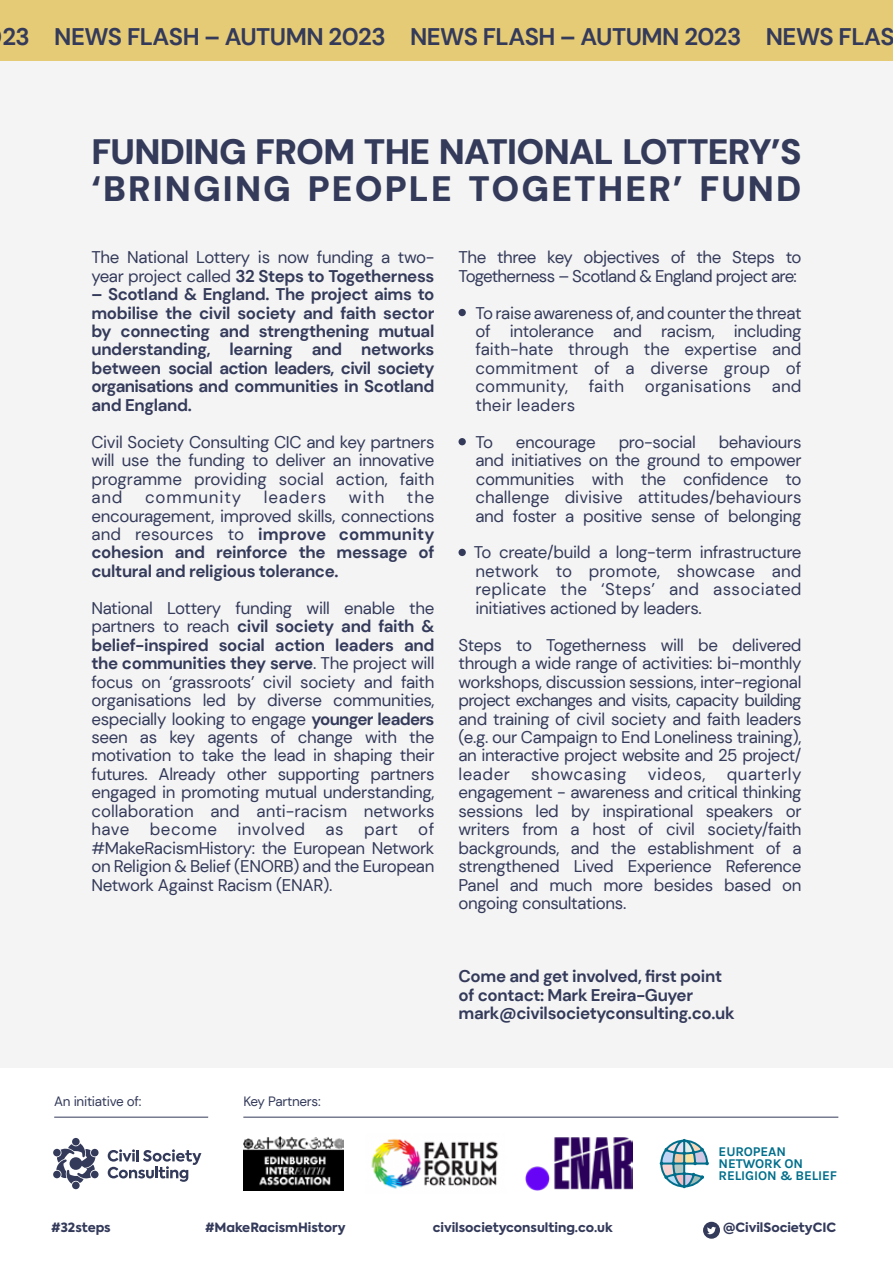
<style>
.page{position:relative;width:893px;height:1263px;background:#fff}
.page>*{position:absolute;margin:0;border:0;box-sizing:border-box;transform-origin:0 0}
.t1{font:900 35.4px/36.9px "DM Sans 18 pt";letter-spacing:-.02em;color:#343a5a}
.t2{font:700 24px "DM Sans";letter-spacing:-.02em;color:#343a5a}
.t3{font:16.95px/18.5px "DM Sans";letter-spacing:-.02em;color:#343a5a;text-align:justify}
.t4{font:700 16.95px/18.5px "DM Sans";letter-spacing:-.02em;color:#343a5a;text-align:justify}
.t5{font:16.95px/18.5px "DM Sans";letter-spacing:-.04em;color:#343a5a}
.t6{font:16.95px "DM Sans";letter-spacing:.05em;color:#343a5a}
.t7{font:16.95px "DM Sans";letter-spacing:.03em;color:#343a5a}
.t8{font:13.5px "DM Sans";letter-spacing:-.02em;color:#343a5a}
.t9{font:700 13.35px/12.1px "Karla";letter-spacing:-.01em;color:#006e8b}
.t10{font:800 12.75px "Axiforma";color:#343a5a}
.s1{font-weight:700}
.s2{font-weight:400}
</style>
<div class="page">
<div style="left:0;top:0;width:893px;height:1067px;background:#f4f4f4"></div>
<svg style="left:660px;top:1139px;width:49px;height:49px"></svg>
<svg style="left:108px;top:1149px;width:93px;height:33px"></svg>
<svg style="left:53px;top:1138px;width:46px;height:51px"></svg>
<img style="left:243px;top:1136px;width:101px;height:54px">
<img style="left:371px;top:1138px;width:128px;height:51px">
<img style="left:525px;top:1137px;width:107px;height:53px">
<svg style="left:703px;top:1222px;width:17px;height:17px"></svg>
<hr style="left:243px;top:1117px;width:595px;height:1px;background:#343a5a">
<hr style="left:54px;top:1117px;width:154px;height:1px;background:#343a5a">
<div style="left:0;top:0;width:893px;height:61px;background:#e6cb76"></div>
<div style="left:458px;top:309px;width:8px;height:7px;background:#343a5a;border-radius:50%"></div>
<div style="left:458px;top:438px;width:8px;height:7px;background:#343a5a;border-radius:50%"></div>
<div style="left:458px;top:549px;width:8px;height:7px;background:#343a5a;border-radius:50%"></div>
<h2 class="t2" style="left:2px;top:22px;width:894px">23 NEWS FLASH – AUTUMN 2023 NEWS FLASH – AUTUMN 2023 NEWS FLAS</h2>
<h1 class="t1" style="left:91px;top:133px;width:712px">FUNDING FROM THE NATIONAL LOTTERY’S ‘BRINGING PEOPLE TOGETHER’ FUND</h1>
<p class="t3" style="left:91px;top:248px;width:345px">The National Lottery is now funding a two&shy;year project called <span class="s1">32 Steps to Togetherness</span></p>
<p class="t4" style="left:91px;top:285px;width:345px">– Scotland &amp; England. The project aims to mobilise the civil society and faith sector by connecting and strengthening mutual understanding, learning and networks between social action leaders, civil society organisations and communities in Scotland and England.</p>
<p class="t3" style="left:91px;top:432px;width:345px">Civil Society Consulting CIC and key partners will use the funding to deliver an innovative programme providing social action, faith and</p>
<p class="t4" style="left:91px;top:488px;width:345px;text-indent:315px"><span class="s2">the encouragement, improved skills, connections and resources to</span> improve community cohesion and reinforce the message of cultural and religious tolerance.</p>
<p class="t3" style="left:91px;top:599px;width:345px">National Lottery funding will enable the partners to reach <span class="s1">civil society and faith &amp; belief-inspired social action leaders and the communities they serve</span>. The project will focus on ‘grassroots’ civil society and faith organisations led by diverse communities, especially looking to engage <span class="s1">younger leaders </span>seen as key agents of change with the motivation to take the lead in shaping their futures. Already other supporting partners engaged in promoting mutual understanding, collaboration and anti-racism networks have become involved as part of #MakeRacismHistory: the European Network on Religion &amp; Belief (ENORB) and the European Network Against Racism (ENAR).</p>
<p class="t6" style="left:145px;top:487px;width:98px">community</p>
<p class="t6" style="left:264px;top:487px;width:64px">leaders</p>
<p class="t3" style="left:349px;top:488px;width:37px">with</p>
<p class="t5" style="left:458px;top:248px;width:345px">The three key objectives of the Steps to<br>Togetherness – Scotland &amp; England project are:</p>
<p class="t3" style="left:475px;top:303px;width:328px">To raise awareness of, and counter the threat of intolerance and racism, including faith-hate through the expertise and commitment of a diverse group of community, faith organisations and their leaders</p>
<p class="t3" style="left:475px;top:432px;width:19px">To</p>
<p class="t3" style="left:516px;top:432px;width:81px">encourage</p>
<p class="t3" style="left:619px;top:432px;width:79px">pro-social</p>
<p class="t3" style="left:475px;top:432px;width:328px;text-indent:243px">behaviours and initiatives on the ground to empower communities with the confidence to challenge divisive attitudes/behaviours and foster a positive sense of belonging</p>
<p class="t3" style="left:474px;top:543px;width:329px">To create/build a long-term infrastructure network to promote, showcase and replicate the ‘Steps’ and associated initiatives actioned by leaders.</p>
<p class="t3" style="left:458px;top:635px;width:345px">Steps to Togetherness will be delivered through a wide range of activities: bi-monthly workshops, discussion sessions, inter-regional project exchanges and visits, capacity building and training of civil society and faith leaders (e.g. our Campaign to End Loneliness training), an interactive project website and 25 project/ leader</p>
<p class="t3" style="left:458px;top:765px;width:345px;text-indent:268px">quarterly engagement - awareness and critical thinking sessions led by inspirational speakers or writers from a host of civil society/faith backgrounds, and the establishment of a strengthened Lived Experience Reference Panel and much more besides based on ongoing consultations.</p>
<p class="t7" style="left:531px;top:763px;width:97px">showcasing</p>
<p class="t3" style="left:648px;top:765px;width:59px">videos,</p>
<p class="t4" style="left:458px;top:967px;width:278px;text-align:left">Come and get involved, first point of contact: Mark Ereira-Guyer mark@civilsocietyconsulting.co.uk</p>
<p class="t8" style="left:54px;top:1093px;width:89px">An initiative of:</p>
<p class="t8" style="left:243px;top:1093px;width:79px">Key Partners:</p>
<p class="t9" style="left:719px;top:1145px;width:120px">EUROPEAN<br>NETWORK ON<br>RELIGION &amp; BELIEF</p>
<p class="t10" style="left:51px;top:1218px;width:61px">#32steps</p>
<p class="t10" style="left:205px;top:1218px;width:142px">#MakeRacismHistory</p>
<p class="t10" style="left:433px;top:1218px;width:181px">civilsocietyconsulting.co.uk</p>
<p class="t10" style="left:723px;top:1219px;width:114px">@CivilSocietyCIC</p>
</div>
